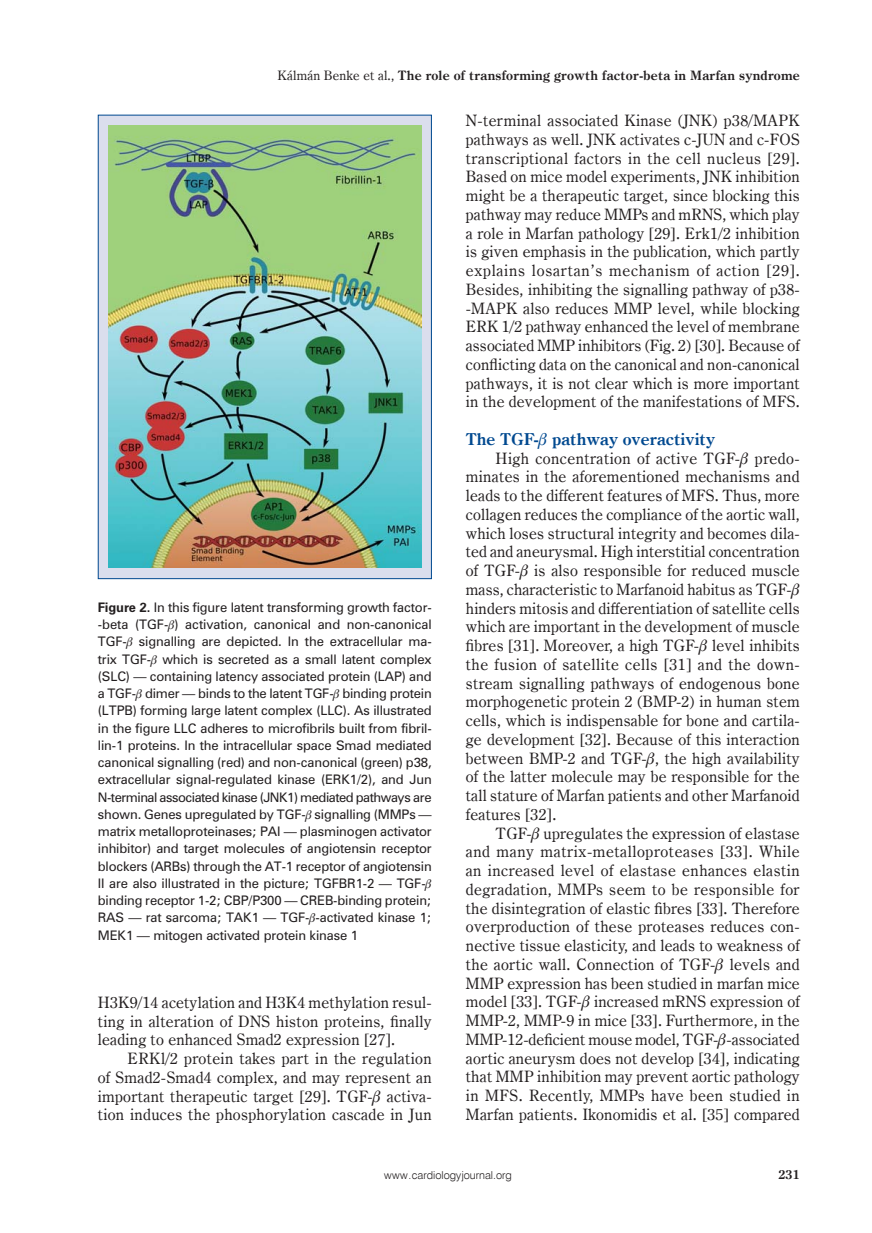
<style>
.page{position:relative;width:872px;height:1233px;background:#fff}
.page>*{position:absolute;margin:0;border:0;box-sizing:border-box;transform-origin:0 0}
.t1{font:700 16.5px "Century Oldst EU";color:#004990}
.t2{font:15.75px/18.8px "Century Oldst EU";letter-spacing:.015em;color:#231f20;text-align:justify}
.t3{font:700 13.05px "Century Oldst EU";letter-spacing:.015em;color:#231f20}
.t4{font:700 12.75px "Century Oldst EU";color:#231f20}
.t5{font:12px/17.2px "Zurich PL";letter-spacing:-.01em;color:#231f20}
.t6{font:10.95px "Swis 721 Lt EU";color:#231f20}
.s1{font-weight:400}
.s2{font-weight:700}
</style>
<div class="page">
<div style="left:98px;top:115px;width:333px;height:464px;background:#dbdeed"></div>
<div style="left:98px;top:115px;width:334px;height:464px;border:1px solid #004990"></div>
<img style="left:108px;top:126px;width:313px;height:442px">
<p class="t3" style="left:277px;top:67px;width:523px"><span class="s1">Kálmán Benke et al.,</span> The role of transforming growth factor-beta in Marfan syndrome</p>
<p class="t5" style="left:98px;top:600px;width:335px"><span class="s2">Figure 2.</span> In this figure latent transforming growth factor--beta (TGF- ) activation, canonical and non-canonical TGF- signalling are depicted. In the extracellular ma&shy;trix TGF- which is secreted as a small latent complex (SLC) — containing latency associated protein (LAP) and a TGF- dimer — binds to the latent TGF- binding protein (LTPB) forming large latent complex (LLC). As illustrated in the figure LLC adheres to microfibrils built from fibril&shy;lin-1 proteins. In the intracellular space Smad mediated canonical signalling (red) and non-canonical (green) p38, extracellular signal-regulated kinase (ERK1/2), and Jun N-terminal associated kinase (JNK1) mediated pathways are shown. Genes upregulated by TGF- signalling (MMPs — matrix metalloproteinases; PAI — plasminogen activator inhibitor) and target molecules of angiotensin receptor blockers (ARBs) through the AT-1 receptor of angiotensin II are also illustrated in the picture; TGFBR1-2 — TGF&shy;binding receptor 1-2; CBP/P300 — CREB-binding protein; RAS — rat sarcoma; TAK1 — TGF- -activated kinase 1; MEK1 — mitogen activated protein kinase 1</p>
<p class="t2" style="left:98px;top:993px;width:335px">H3K9/14 acetylation and H3K4 methylation resul&shy;ting in alteration of DNS histon proteins, finally leading to enhanced Smad2 expression [27].</p>
<p class="t2" style="left:98px;top:1049px;width:335px;text-indent:30px">ERKl/2 protein takes part in the regulation of Smad2-Smad4 complex, and may represent an important therapeutic target [29]. TGF- activa&shy;tion induces the phosphorylation cascade in Jun</p>
<p class="t2" style="left:466px;top:111px;width:335px">N-terminal associated Kinase (JNK) p38/MAPK pathways as well. JNK activates c-JUN and c-FOS transcriptional factors in the cell nucleus [29].<br>Based on mice model experiments, JNK inhibition might be a therapeutic target, since blocking this pathway may reduce MMPs and mRNS, which play a role in Marfan pathology [29]. Erk1/2 inhibition is given emphasis in the publication, which partly explains losartan’s mechanism of action [29].<br>Besides, inhibiting the signalling pathway of p38- -MAPK also reduces MMP level, while blocking ERK 1/2 pathway enhanced the level of membrane associated MMP inhibitors (Fig. 2) [30]. Because of conflicting data on the canonical and non-canonical pathways, it is not clear which is more important in the development of the manifestations of MFS.</p>
<p class="t1" style="left:466px;top:429px;width:251px">The TGF- pathway overactivity</p>
<p class="t2" style="left:466px;top:449px;width:335px;text-align:left;text-indent:30px">High concentration of active TGF- predo&shy;minates in the aforementioned mechanisms and leads to the different features of MFS. Thus, more collagen reduces the compliance of the aortic wall, which loses structural integrity and becomes dila&shy;ted and aneurysmal. High interstitial concentration of TGF- is also responsible for reduced muscle mass, characteristic to Marfanoid habitus as TGF&shy;hinders mitosis and differentiation of satellite cells which are important in the development of muscle fibres [31]. Moreover, a high TGF- level inhibits the fusion of satellite cells [31] and the down&shy;stream signalling pathways of endogenous bone morphogenetic protein 2 (BMP-2) in human stem cells, which is indispensable for bone and cartila&shy;ge development [32]. Because of this interaction between BMP-2 and TGF- , the high availability of the latter molecule may be responsible for the tall stature of Marfan patients and other Marfanoid features [32].</p>
<p class="t2" style="left:466px;top:824px;width:335px;text-indent:30px">TGF- upregulates the expression of elastase and many matrix-metalloproteases [33]. While an increased level of elastase enhances elastin degradation, MMPs seem to be responsible for the disintegration of elastic fibres [33]. Therefore overproduction of these proteases reduces con&shy;nective tissue elasticity, and leads to weakness of the aortic wall. Connection of TGF- levels and MMP expression has been studied in marfan mice model [33]. TGF- increased mRNS expression of MMP-2, MMP-9 in mice [33]. Furthermore, in the MMP-12-deficient mouse model, TGF- -associated aortic aneurysm does not develop [34], indicating that MMP inhibition may prevent aortic pathology in MFS. Recently, MMPs have been studied in Marfan patients. Ikonomidis et al. [35] compared</p>
<p class="t6" style="left:384px;top:1169px;width:129px">www.cardiologyjournal.org</p>
<p class="t4" style="left:778px;top:1167px;width:23px">231</p>
</div>
